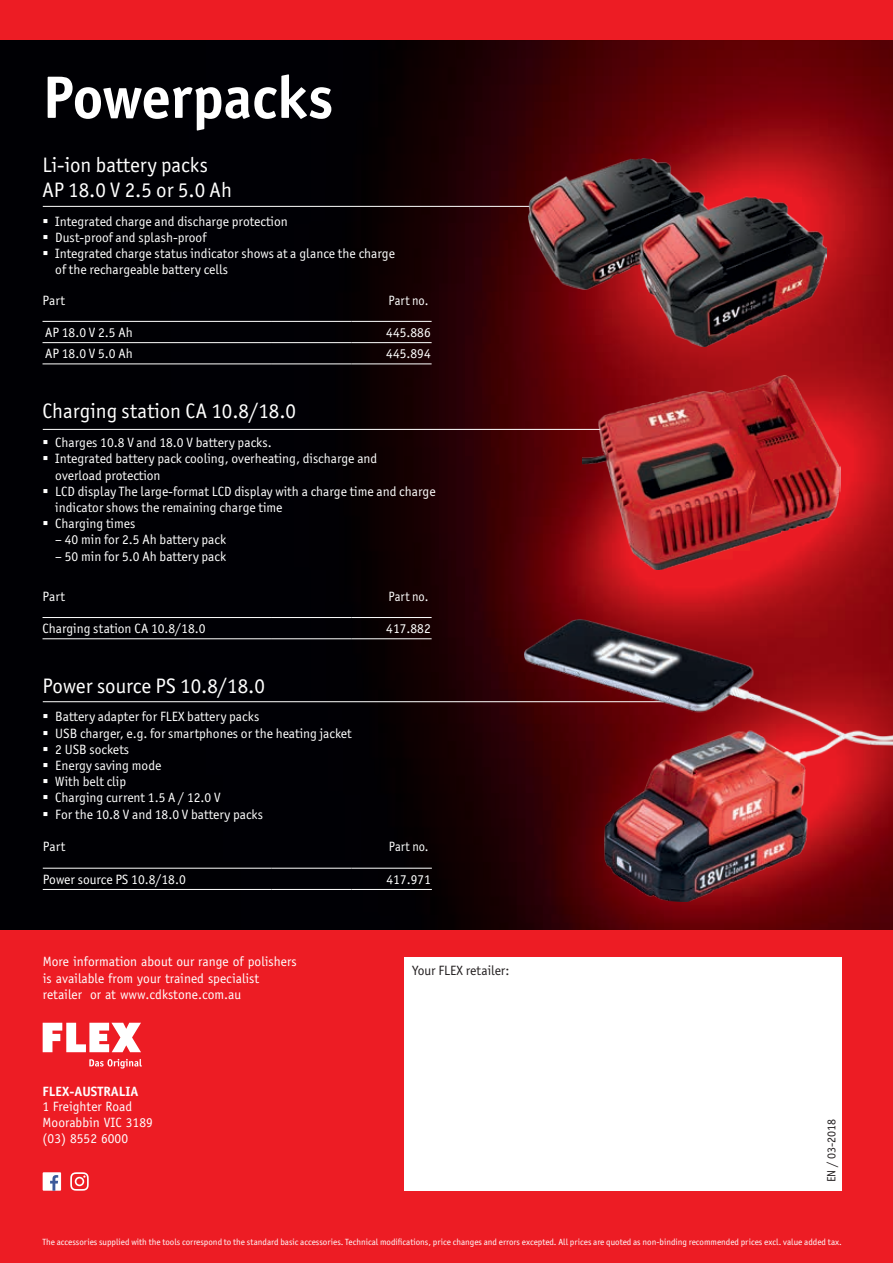
<style>
.page{position:relative;width:893px;height:1263px;background:#fff}
.page>*{position:absolute;margin:0;border:0;box-sizing:border-box;transform-origin:0 0}
.t1{font:700 60px "Officina Sans ITC Pro";color:#fff}
.t2{font:21px/25.2px "Officina Sans ITC Pro";color:#fff}
.t3{font:13.5px/16.2px "Officina Sans ITC Pro";color:#fff}
.t4{font:13.5px/16px "Officina Sans";color:#fff}
.t5{font:13.5px "Officina Sans ITC Pro";color:#fff;scale:.93 1}
.t6{font:13.5px "Officina Sans ITC Pro";color:#231f20}
.t7{font:700 13.5px "Officina Sans";color:#fff}
.t8{font:12px "Officina Sans ITC Pro";color:#231f20}
.t9{font:9px "Officina Sans ITC Pro";color:#fff}
</style>
<div class="page">
<img style="left:0;top:40px;width:893px;height:890px">
<hr style="left:43px;top:429px;width:588px;height:1px;background:#fff">
<hr style="left:43px;top:206px;width:588px;height:1px;background:#fff">
<hr style="left:43px;top:701px;width:669px;height:1px;background:#fff">
<div style="left:0;top:930px;width:893px;height:333px;background:#ed1c24"></div>
<div style="left:0;top:0;width:893px;height:40px;background:#ed1c24"></div>
<div style="left:404px;top:957px;width:438px;height:234px;background:#fff"></div>
<svg style="left:43px;top:1023px;width:98px;height:29px"></svg>
<svg style="left:89px;top:1059px;width:53px;height:9px"></svg>
<div style="left:43px;top:1172px;width:18px;height:19px;background:#fff"></div>
<svg style="left:50px;top:1175px;width:8px;height:16px"></svg>
<svg style="left:70px;top:1172px;width:19px;height:19px"></svg>
<hr style="left:43px;top:321px;width:228px;height:1px;background:#fff">
<hr style="left:271px;top:321px;width:80px;height:1px;background:#fff">
<hr style="left:351px;top:321px;width:81px;height:1px;background:#fff">
<hr style="left:43px;top:342px;width:228px;height:1px;background:#fff">
<hr style="left:271px;top:342px;width:80px;height:1px;background:#fff">
<hr style="left:351px;top:342px;width:81px;height:1px;background:#fff">
<hr style="left:43px;top:363px;width:228px;height:1px;background:#fff">
<hr style="left:271px;top:363px;width:80px;height:1px;background:#fff">
<hr style="left:351px;top:363px;width:81px;height:1px;background:#fff">
<hr style="left:43px;top:617px;width:228px;height:1px;background:#fff">
<hr style="left:271px;top:617px;width:80px;height:1px;background:#fff">
<hr style="left:351px;top:617px;width:81px;height:1px;background:#fff">
<hr style="left:43px;top:638px;width:228px;height:1px;background:#fff">
<hr style="left:271px;top:638px;width:80px;height:1px;background:#fff">
<hr style="left:351px;top:638px;width:81px;height:1px;background:#fff">
<hr style="left:43px;top:868px;width:228px;height:1px;background:#fff">
<hr style="left:271px;top:868px;width:81px;height:1px;background:#fff">
<hr style="left:352px;top:868px;width:80px;height:1px;background:#fff">
<hr style="left:43px;top:889px;width:228px;height:1px;background:#fff">
<hr style="left:271px;top:889px;width:81px;height:1px;background:#fff">
<hr style="left:352px;top:889px;width:80px;height:1px;background:#fff">
<img style="left:528px;top:158px;width:298px;height:189px">
<img style="left:583px;top:375px;width:258px;height:194px">
<img style="left:524px;top:620px;width:369px;height:281px">
<svg style="left:44px;top:440px;width:4px;height:4px"></svg>
<svg style="left:44px;top:456px;width:4px;height:4px"></svg>
<svg style="left:44px;top:489px;width:4px;height:4px"></svg>
<svg style="left:44px;top:521px;width:4px;height:4px"></svg>
<svg style="left:44px;top:219px;width:4px;height:4px"></svg>
<svg style="left:44px;top:235px;width:4px;height:4px"></svg>
<svg style="left:44px;top:251px;width:4px;height:4px"></svg>
<svg style="left:44px;top:714px;width:4px;height:4px"></svg>
<svg style="left:44px;top:731px;width:4px;height:4px"></svg>
<svg style="left:44px;top:747px;width:4px;height:4px"></svg>
<svg style="left:44px;top:763px;width:4px;height:4px"></svg>
<svg style="left:44px;top:779px;width:4px;height:4px"></svg>
<svg style="left:44px;top:795px;width:4px;height:4px"></svg>
<svg style="left:44px;top:812px;width:4px;height:4px"></svg>
<h1 class="t1" style="left:43px;top:60px;width:292px">Powerpacks</h1>
<h2 class="t2" style="left:43px;top:152px;width:191px">Li-ion battery packs<br>AP 18.0 V 2.5 or 5.0 Ah</h2>
<p class="t3" style="left:55px;top:213px;width:341px">Integrated charge and discharge protection<br>Dust-proof and splash-proof<br>Integrated charge status indicator shows at a glance the charge of the rechargeable battery cells</p>
<p class="t3" style="left:43px;top:292px;width:24px">Part</p>
<p class="t5" style="left:389px;top:292px;width:44px">Part no.</p>
<p class="t3" style="left:45px;top:324px;width:89px">AP 18.0 V 2.5 Ah</p>
<p class="t3" style="left:386px;top:324px;width:46px">445.886</p>
<p class="t3" style="left:45px;top:345px;width:89px">AP 18.0 V 5.0 Ah</p>
<p class="t3" style="left:386px;top:345px;width:46px">445.894</p>
<h2 class="t2" style="left:43px;top:398px;width:255px">Charging station CA 10.8/18.0</h2>
<p class="t3" style="left:55px;top:434px;width:382px">Charges 10.8 V and 18.0 V battery packs.<br>Integrated battery pack cooling, overheating, discharge and<br>overload protection<br>LCD display The large-format LCD display with a charge time and charge indicator shows the remaining charge time<br>Charging times</p>
<p class="t3" style="left:55px;top:532px;width:172px">– 40 min for 2.5 Ah battery pack</p>
<p class="t3" style="left:55px;top:548px;width:172px">– 50 min for 5.0 Ah battery pack</p>
<p class="t3" style="left:43px;top:588px;width:24px">Part</p>
<p class="t5" style="left:389px;top:588px;width:44px">Part no.</p>
<p class="t3" style="left:43px;top:620px;width:165px">Charging station CA 10.8/18.0</p>
<p class="t3" style="left:386px;top:620px;width:46px">417.882</p>
<h2 class="t2" style="left:43px;top:673px;width:224px">Power source PS 10.8/18.0</h2>
<p class="t3" style="left:55px;top:709px;width:298px">Battery adapter for FLEX battery packs<br>USB charger, e.g. for smartphones or the heating jacket<br>2 USB sockets<br>Energy saving mode<br>With belt clip<br>Charging current 1.5 A / 12.0 V<br>For the 10.8 V and 18.0 V battery packs</p>
<p class="t3" style="left:43px;top:839px;width:24px">Part</p>
<p class="t5" style="left:389px;top:839px;width:44px">Part no.</p>
<p class="t3" style="left:43px;top:871px;width:144px">Power source PS 10.8/18.0</p>
<p class="t3" style="left:386px;top:871px;width:46px">417.971</p>
<p class="t4" style="left:43px;top:954px;width:255px">More information about our range of polishers is available from your trained specialist retailer or at www.cdkstone.com.au</p>
<p class="t7" style="left:43px;top:1083px;width:97px">FLEX-AUSTRALIA</p>
<p class="t4" style="left:43px;top:1099px;width:112px">1 Freighter Road<br>Moorabbin VIC 3189 (03) 8552 6000</p>
<p class="t6" style="left:412px;top:962px;width:98px">Your FLEX retailer:</p>
<p class="t8" style="left:824px;top:1182px;width:64px;rotate:-90deg">EN / 03-2018</p>
<p class="t9" style="left:43px;top:1236px;width:801px">The accessories supplied with the tools correspond to the standard basic accessories. Technical modifications, price changes and errors excepted. All prices are quoted as non-binding recommended prices excl. value added tax.</p>
</div>
